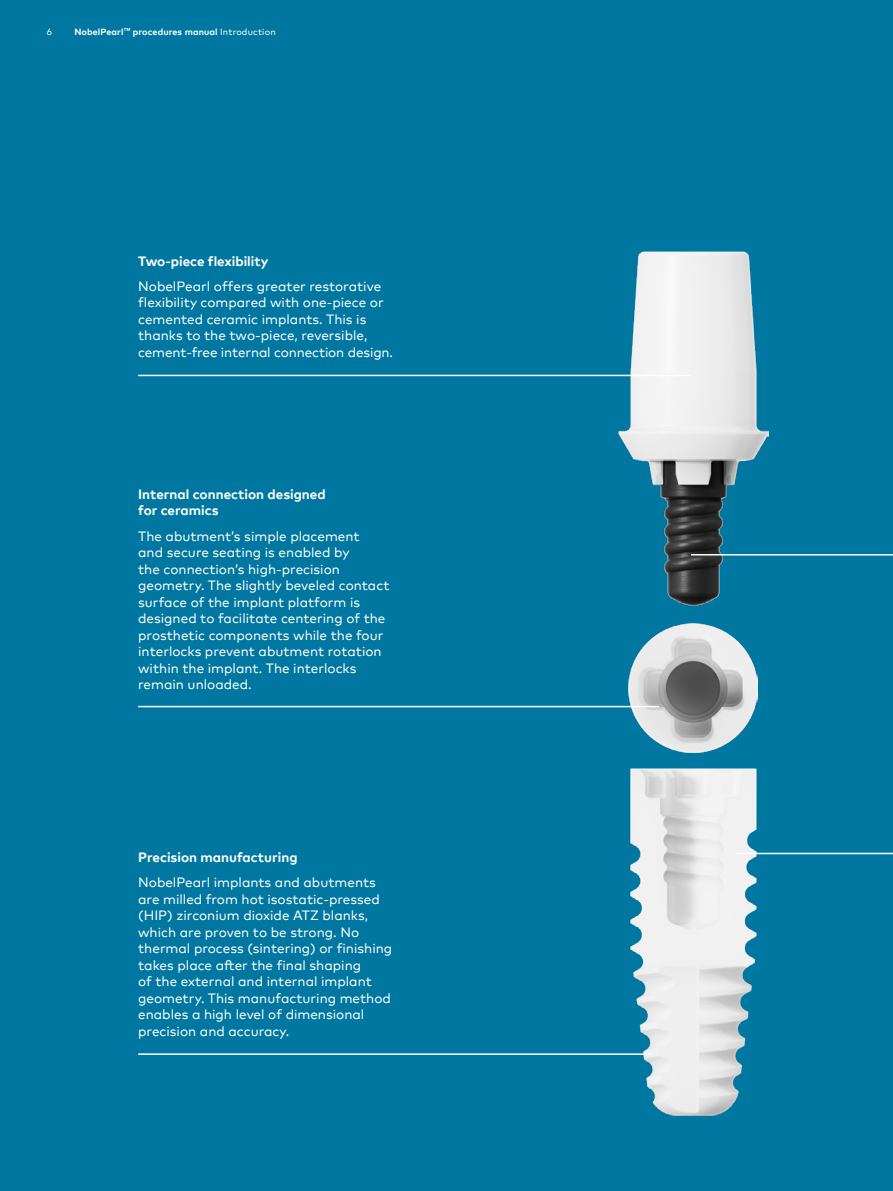
<style>
.page{position:relative;width:893px;height:1191px;background:#0077a0}
.page>*{position:absolute;margin:0;border:0;box-sizing:border-box;transform-origin:0 0}
.t1{font:13.5px/16.5px "Mark Pro";color:#fff}
.t2{font:700 13.5px/16.5px "Mark Pro";color:#fff}
.t3{font:700 9px "Mark Pro";letter-spacing:.015em;color:#fff}
.t4{font:9px "Mark Pro";color:#fff}
.s1{font-weight:400}
</style>
<div class="page">
<img style="left:629px;top:623px;width:129px;height:129px">
<img style="left:580px;top:251px;width:189px;height:355px">
<img style="left:604px;top:768px;width:165px;height:347px">
<hr style="left:138px;top:375px;width:553px;height:1px;background:#fff">
<hr style="left:138px;top:706px;width:521px;height:1px;background:#fff">
<hr style="left:138px;top:1053px;width:513px;height:1px;background:#fff">
<hr style="left:736px;top:852px;width:157px;height:2px;background:#fff">
<hr style="left:691px;top:554px;width:202px;height:1px;background:#fff">
<p class="t4" style="left:47px;top:25px;width:7px">6</p>
<p class="t3" style="left:74px;top:25px;width:203px">NobelPearl<sup>TM</sup> procedures manual <span class="s1">Introduction</span></p>
<p class="t2" style="left:138px;top:252px;width:132px">Two-piece flexibility</p>
<p class="t1" style="left:138px;top:277px;width:256px">NobelPearl offers greater restorative flexibility compared with one-piece or cemented ceramic implants. This is thanks to the two-piece, reversible, cement-free internal connection design.</p>
<p class="t2" style="left:138px;top:485px;width:189px">Internal connection designed for ceramics</p>
<p class="t1" style="left:138px;top:526px;width:253px">The abutment’s simple placement<br>and secure seating is enabled by<br>the connection’s high-precision geometry. The slightly beveled contact surface of the implant platform is designed to facilitate centering of the prosthetic components while the four interlocks prevent abutment rotation within the implant. The interlocks remain unloaded.</p>
<p class="t2" style="left:138px;top:848px;width:161px">Precision manufacturing</p>
<p class="t1" style="left:138px;top:873px;width:256px">NobelPearl implants and abutments are milled from hot isostatic-pressed (HIP) zirconium dioxide ATZ blanks, which are proven to be strong. No thermal process (sintering) or finishing takes place after the final shaping<br>of the external and internal implant geometry. This manufacturing method enables a high level of dimensional precision and accuracy.</p>
</div>
